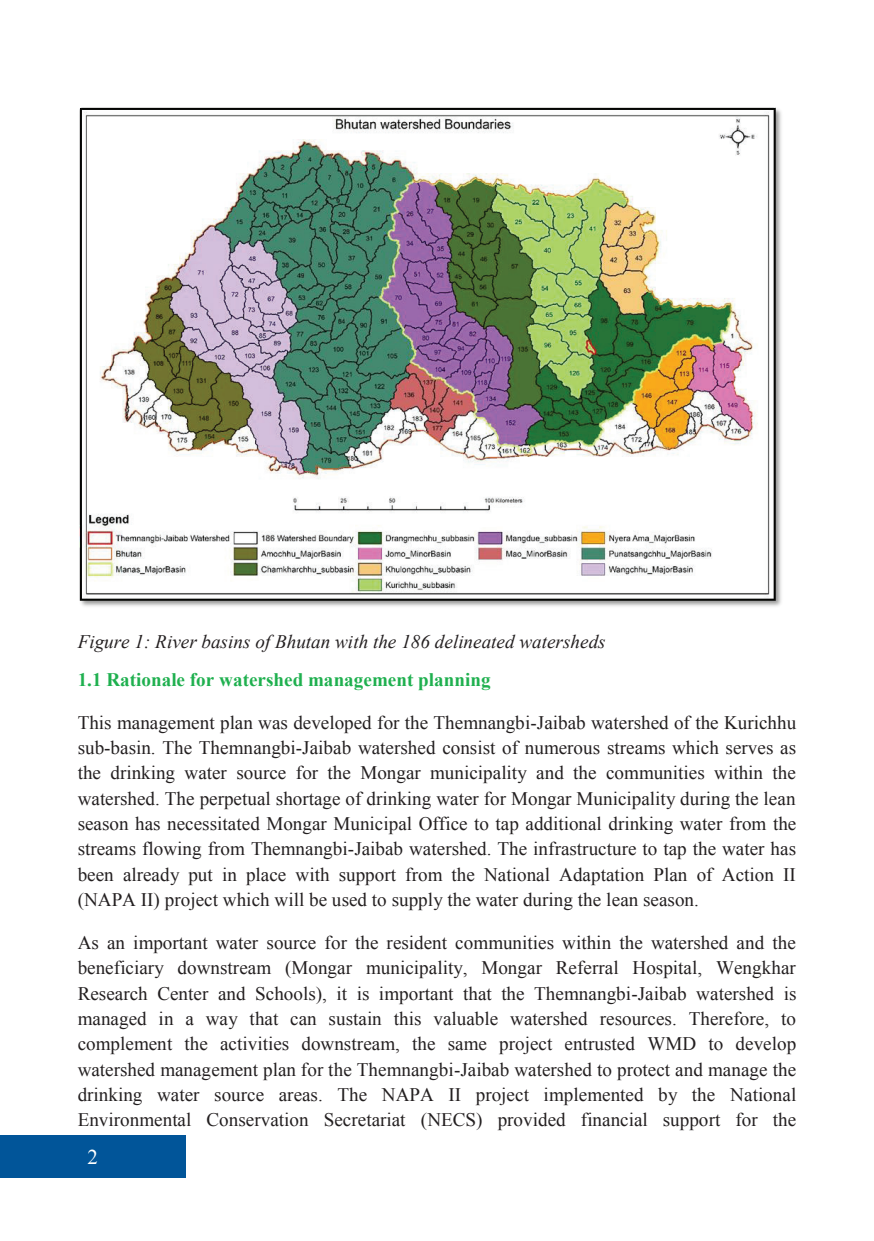
<style>
.page{position:relative;width:874px;height:1241px;background:#fff}
.page>*{position:absolute;margin:0;border:0;box-sizing:border-box;transform-origin:0 0}
.t1{font:21px "Times New Roman";color:#fff}
.t2{font:19.07px/25.4px "Times New Roman";color:#231f20;text-align:justify}
.t3{font:italic 19.07px "Times New Roman";color:#231f20}
.t4{font:700 19.07px "Times New Roman";color:#1fb04f}
</style>
<div class="page">
<div style="left:0;top:1134px;width:185px;height:43px;background:#015599"></div>
<img style="left:79px;top:107px;width:703px;height:500px">
<p class="t3" style="left:78px;top:628px;width:529px">Figure 1: River basins of Bhutan with the 186 delineated watersheds</p>
<p class="t4" style="left:78px;top:666px;width:414px">1.1 Rationale for watershed management planning</p>
<p class="t2" style="left:78px;top:709px;width:719px">This management plan was developed for the Themnangbi-Jaibab watershed of the Kurichhu sub-basin. The Themnangbi-Jaibab watershed consist of numerous streams which serves as the drinking water source for the Mongar municipality and the communities within the watershed. The perpetual shortage of drinking water for Mongar Municipality during the lean season has necessitated Mongar Municipal Office to tap additional drinking water from the streams flowing from Themnangbi-Jaibab watershed. The infrastructure to tap the water has been already put in place with support from the National Adaptation Plan of Action II (NAPA II) project which will be used to supply the water during the lean season.</p>
<p class="t2" style="left:78px;top:929px;width:719px">As an important water source for the resident communities within the watershed and the beneficiary downstream (Mongar municipality, Mongar Referral Hospital, Wengkhar Research Center and Schools), it is important that the Themnangbi-Jaibab watershed is managed in a way that can sustain this valuable watershed resources. Therefore, to complement the activities downstream, the same project entrusted WMD to develop watershed management plan for the Themnangbi-Jaibab watershed to protect and manage the drinking water source areas. The NAPA II project implemented by the National Environmental Conservation Secretariat (NECS) provided financial support for the</p>
<p class="t1" style="left:87px;top:1142px;width:12px">2</p>
</div>
